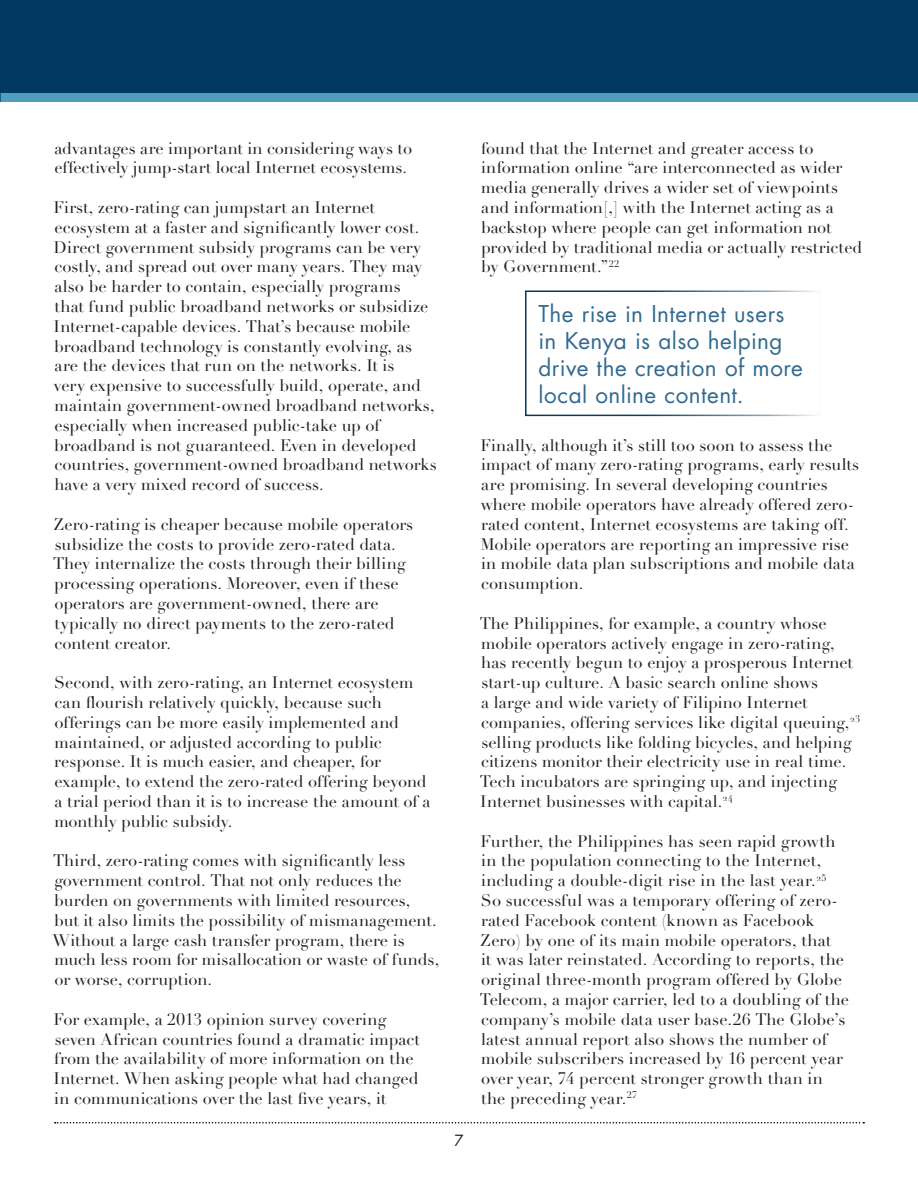
<style>
.page{position:relative;width:918px;height:1188px;background:#fff}
.page>*{position:absolute;margin:0;border:0;box-sizing:border-box;transform-origin:0 0}
.call-out_text{font:22.5px/27px "Futura";letter-spacing:.02em;color:#306a90}
.Body_text{font:16.5px/19.8px "Didot LH";letter-spacing:.005em;color:#231f20}
.t1{font:15px "Futura";color:#231f20}
</style>
<div class="page">
<svg style="left:55px;top:1122px;width:809px;height:2px"></svg>
<div style="left:0;top:93px;width:918px;height:8px;background:#529cbe"></div>
<hr style="left:0;top:0;width:2px;height:93px;background:#003a62">
<div style="left:2px;top:0;width:916px;height:93px;background:#003a62"></div>
<div style="left:525px;top:291px;width:296px;height:125px;border:2px solid #003a62"></div>
<p class="Body_text" style="left:54px;top:138px;width:359px">advantages are important in considering ways to effectively jump-start local Internet ecosystems.</p>
<p class="Body_text" style="left:54px;top:198px;width:385px">First, zero-rating can jumpstart an Internet ecosystem at a faster and significantly lower cost.<br>Direct government subsidy programs can be very costly, and spread out over many years. They may also be harder to contain, especially programs<br>that fund public broadband networks or subsidize Internet-capable devices. That’s because mobile broadband technology is constantly evolving, as are the devices that run on the networks. It is<br>very expensive to successfully build, operate, and maintain government-owned broadband networks, especially when increased public-take up of broadband is not guaranteed. Even in developed countries, government-owned broadband networks have a very mixed record of success.</p>
<p class="Body_text" style="left:53px;top:515px;width:362px">Zero-rating is cheaper because mobile operators subsidize the costs to provide zero-rated data.<br>They internalize the costs through their billing processing operations. Moreover, even if these operators are government-owned, there are typically no direct payments to the zero-rated content creator.</p>
<p class="Body_text" style="left:54px;top:673px;width:378px">Second, with zero-rating, an Internet ecosystem can flourish relatively quickly, because such offerings can be more easily implemented and maintained, or adjusted according to public response. It is much easier, and cheaper, for example, to extend the zero-rated offering beyond a trial period than it is to increase the amount of a monthly public subsidy.</p>
<p class="Body_text" style="left:53px;top:851px;width:388px">Third, zero-rating comes with significantly less government control. That not only reduces the burden on governments with limited resources,<br>but it also limits the possibility of mismanagement.<br>Without a large cash transfer program, there is much less room for misallocation or waste of funds, or worse, corruption.</p>
<p class="Body_text" style="left:54px;top:1010px;width:368px">For example, a 2013 opinion survey covering seven African countries found a dramatic impact from the availability of more information on the Internet. When asking people what had changed in communications over the last five years, it</p>
<p class="t1" style="left:454px;top:1130px;width:11px">7</p>
<p class="Body_text" style="left:481px;top:138px;width:383px">found that the Internet and greater access to information online “are interconnected as wider media generally drives a wider set of viewpoints and information[,] with the Internet acting as a backstop where people can get information not provided by traditional media or actually restricted by Government.”<sup>22</sup></p>
<p class="call-out_text" style="left:538px;top:300px;width:266px">The rise in Internet users in Kenya is also helping drive the creation of more local online content.</p>
<p class="Body_text" style="left:480px;top:435px;width:380px">Finally, although it’s still too soon to assess the impact of many zero-rating programs, early results are promising. In several developing countries where mobile operators have already offered zero&shy;rated content, Internet ecosystems are taking off.<br>Mobile operators are reporting an impressive rise in mobile data plan subscriptions and mobile data consumption.</p>
<p class="Body_text" style="left:480px;top:614px;width:382px">The Philippines, for example, a country whose mobile operators actively engage in zero-rating, has recently begun to enjoy a prosperous Internet start-up culture. A basic search online shows<br>a large and wide variety of Filipino Internet companies, offering services like digital queuing,<sup>23 </sup>selling products like folding bicycles, and helping citizens monitor their electricity use in real time.<br>Tech incubators are springing up, and injecting Internet businesses with capital.<sup>24</sup></p>
<p class="Body_text" style="left:480px;top:831px;width:371px">Further, the Philippines has seen rapid growth in the population connecting to the Internet, including a double-digit rise in the last year.<sup>25<br></sup>So successful was a temporary offering of zero&shy;rated Facebook content (known as Facebook Zero) by one of its main mobile operators, that<br>it was later reinstated. According to reports, the original three-month program offered by Globe Telecom, a major carrier, led to a doubling of the company’s mobile data user base.26 The Globe’s latest annual report also shows the number of mobile subscribers increased by 16 percent year over year, 74 percent stronger growth than in the preceding year.<sup>27</sup></p>
</div>
